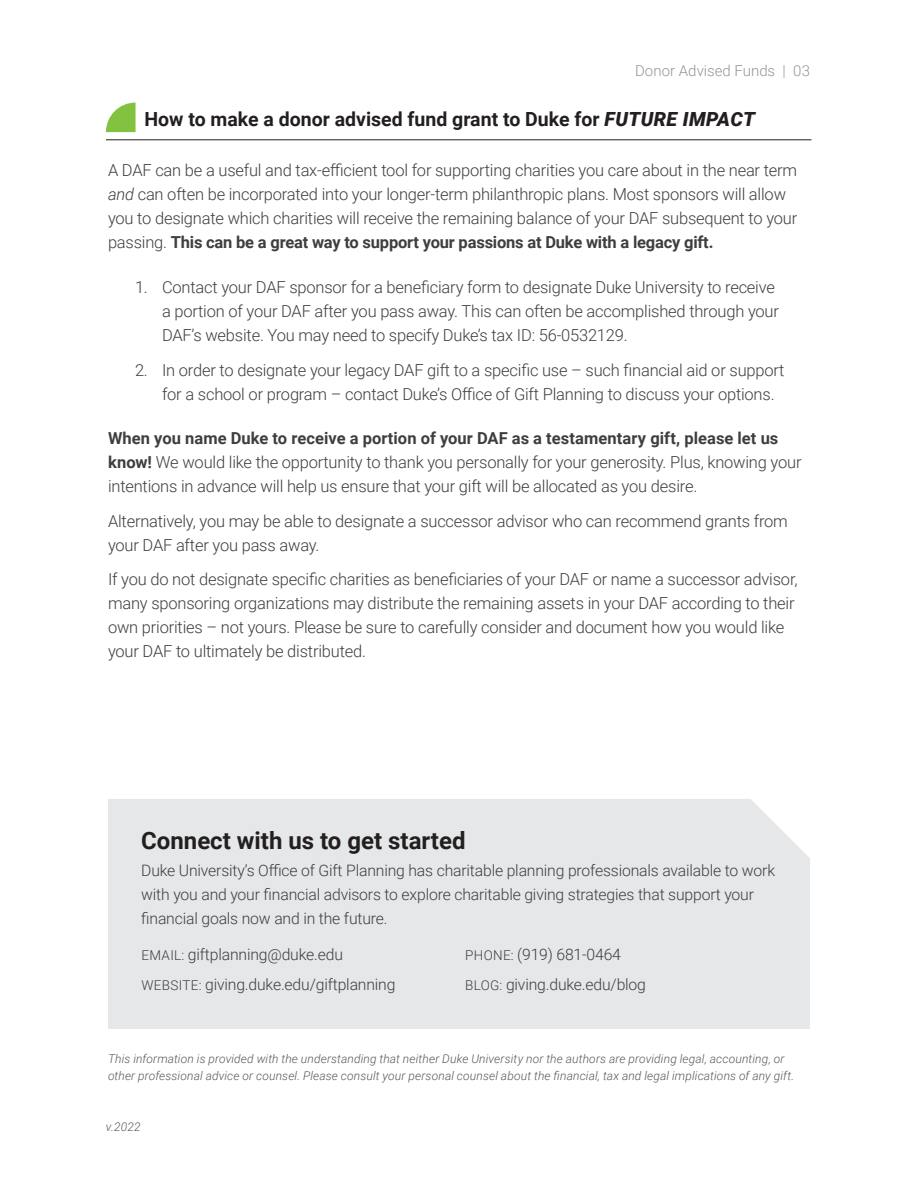
<style>
.page{position:relative;width:918px;height:1188px;background:#fff}
.page>*{position:absolute;margin:0;border:0;box-sizing:border-box;transform-origin:0 0}
.sidebar_head{font:700 24px "Roboto";color:#231f20}
.sidebar_head-2{font:700 19.5px "Roboto";color:#231f20}
.BULLET_Sans{font:300 16.5px/24px "Roboto";letter-spacing:-.01em;color:#3e3e3f}
.BULLET_Sans-2{font:300 15.75px/24px "Roboto";letter-spacing:-.01em;color:#3e3e3f}
.cover_title{font:300 15px "Roboto";color:#939598}
._02_subheadline{font:italic 300 12px/17.2px "Roboto";letter-spacing:.01em;color:#57585a}
.s1{font-weight:900;font-style:italic}
.s2{font-style:italic}
.s3{font-weight:700}
.s4{font-size:13.5px}
</style>
<div class="page">
<div style="left:108px;top:799px;width:702px;height:230px;background:#e6e7e9"></div>
<svg style="left:751px;top:799px;width:59px;height:59px"></svg>
<hr style="left:106px;top:140px;width:705px;height:1px;background:#231f20">
<svg style="left:106px;top:103px;width:30px;height:29px"></svg>
<p class="cover_title" style="left:635px;top:60px;width:176px">Donor Advised Funds | 03</p>
<p class="sidebar_head-2" style="left:144px;top:106px;width:612px">How to make a donor advised fund grant to Duke for <span class="s1">FUTURE IMPACT</span></p>
<p class="BULLET_Sans" style="left:108px;top:158px;width:691px">A DAF can be a useful and tax-efficient tool for supporting charities you care about in the near term <span class="s2">and</span> can often be incorporated into your longer-term philanthropic plans. Most sponsors will allow you to designate which charities will receive the remaining balance of your DAF subsequent to your passing. <span class="s3">This can be a great way to support your passions at Duke with a legacy gift.</span></p>
<p class="BULLET_Sans" style="left:162px;top:274px;width:619px;text-indent:-27px">1. Contact your DAF sponsor for a beneficiary form to designate Duke University to receive a portion of your DAF after you pass away. This can often be accomplished through your<br>DAF’s website. You may need to specify Duke’s tax ID: 56-0532129.</p>
<p class="BULLET_Sans" style="left:162px;top:357px;width:624px;text-indent:-27px">2. In order to designate your legacy DAF gift to a specific use – such financial aid or support for a school or program – contact Duke’s Office of Gift Planning to discuss your options.</p>
<p class="BULLET_Sans" style="left:108px;top:425px;width:695px"><span class="s3">When you name Duke to receive a portion of your DAF as a testamentary gift, please let us know!</span> We would like the opportunity to thank you personally for your generosity. Plus, knowing your intentions in advance will help us ensure that your gift will be allocated as you desire.</p>
<p class="BULLET_Sans" style="left:108px;top:508px;width:681px">Alternatively, you may be able to designate a successor advisor who can recommend grants from your DAF after you pass away.</p>
<p class="BULLET_Sans" style="left:108px;top:567px;width:691px">If you do not designate specific charities as beneficiaries of your DAF or name a successor advisor, many sponsoring organizations may distribute the remaining assets in your DAF according to their own priorities – not yours. Please be sure to carefully consider and document how you would like your DAF to ultimately be distributed.</p>
<p class="sidebar_head" style="left:141px;top:824px;width:326px">Connect with us to get started</p>
<p class="BULLET_Sans-2" style="left:141px;top:858px;width:635px">Duke University’s Office of Gift Planning has charitable planning professionals available to work with you and your financial advisors to explore charitable giving strategies that support your financial goals now and in the future.</p>
<p class="BULLET_Sans-2" style="left:141px;top:942px;width:203px"><span class="s4">EMAIL:</span> giftplanning@duke.edu</p>
<p class="BULLET_Sans-2" style="left:465px;top:942px;width:157px"><span class="s4">PHONE:</span> (919) 681-0464</p>
<p class="BULLET_Sans-2" style="left:141px;top:971px;width:256px"><span class="s4">WEBSITE:</span> giving.duke.edu/giftplanning</p>
<p class="BULLET_Sans-2" style="left:465px;top:971px;width:182px"><span class="s4">BLOG:</span> giving.duke.edu/blog</p>
<p class="_02_subheadline" style="left:108px;top:1049px;width:688px">This information is provided with the understanding that neither Duke University nor the authors are providing legal, accounting, or other professional advice or counsel. Please consult your personal counsel about the financial, tax and legal implications of any gift.</p>
<p class="_02_subheadline" style="left:106px;top:1118px;width:36px">v.2022</p>
</div>
